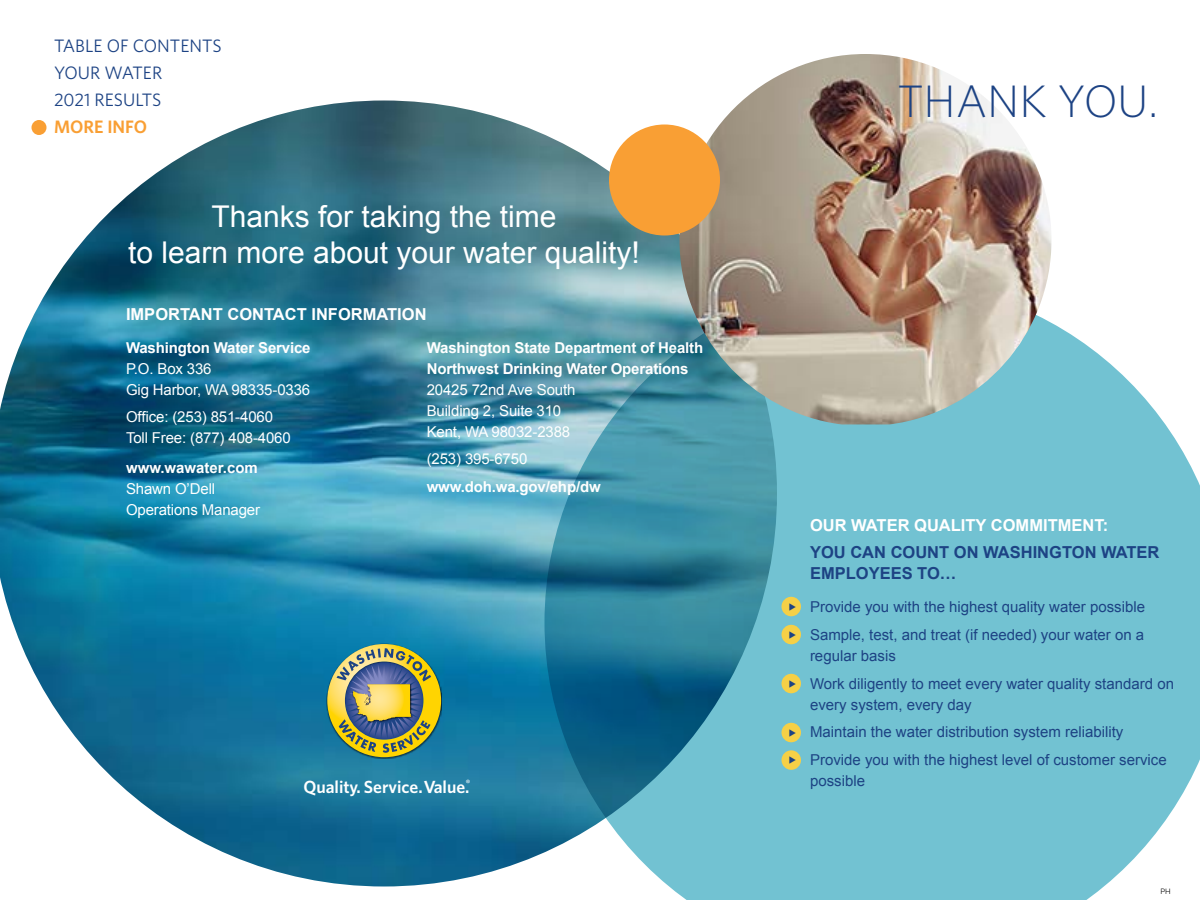
<style>
.page{position:relative;width:1200px;height:900px;background:#fff}
.page>*{position:absolute;margin:0;border:0;box-sizing:border-box;transform-origin:0 0}
.t1{font:300 45.6px "Whitney";color:#1d4384}
.t2{font:30px/36px "Arial";color:#fff;text-align:center}
.t3{font:18px/27px "Whitney";color:#1d4384}
.t4{font:600 18px "Whitney";color:#f99f34}
.t5{font:600 17.55px "Whitney";color:#fff}
.t6{font:700 16.5px "Arial";color:#fff}
.t7{font:700 16.5px/21px "Arial";color:#1d4384}
.t8{font:15px/27.8px "Arial";color:#1d4384}
.t9{font:15px/21px "Arial";letter-spacing:-.01em;color:#fff}
.t10{font:700 15px/21px "Arial";letter-spacing:-.01em;color:#fff}
.t11{font:7.5px "Raleway";color:#000}
</style>
<div class="page">
<img style="left:0;top:100px;width:680px;height:786px">
<svg style="left:544px;top:280px;width:656px;height:620px;background:#6eb7c8"></svg>
<svg style="left:327px;top:644px;width:114px;height:113px;background:#8b9868"></svg>
<img style="left:680px;top:54px;width:372px;height:370px">
<div style="left:609px;top:125px;width:111px;height:111px;background:#f99f34;border-radius:50%"></div>
<div style="left:782px;top:597px;width:19px;height:19px;background:#f6d046;border-radius:50%"></div>
<div style="left:782px;top:625px;width:19px;height:19px;background:#f6d046;border-radius:50%"></div>
<div style="left:782px;top:674px;width:19px;height:19px;background:#f6d046;border-radius:50%"></div>
<div style="left:782px;top:723px;width:19px;height:19px;background:#f6d046;border-radius:50%"></div>
<div style="left:782px;top:750px;width:19px;height:20px;background:#f6d046;border-radius:50%"></div>
<div style="left:32px;top:120px;width:14px;height:15px;background:#f99f34;border-radius:50%"></div>
<svg style="left:790px;top:615px;width:6px;height:11px"></svg>
<svg style="left:790px;top:741px;width:6px;height:11px"></svg>
<p class="t3" style="left:54px;top:32px;width:169px">TABLE OF CONTENTS<br>YOUR WATER<br>2021 RESULTS</p>
<p class="t4" style="left:54px;top:115px;width:95px">MORE INFO</p>
<h2 class="t2" style="left:128px;top:199px;width:513px">Thanks for taking the time<br>to learn more about your water quality!</h2>
<p class="t6" style="left:126px;top:303px;width:302px">IMPORTANT CONTACT INFORMATION</p>
<p class="t10" style="left:126px;top:337px;width:186px">Washington Water Service</p>
<p class="t9" style="left:126px;top:358px;width:186px">P.O. Box 336<br>Gig Harbor, WA 98335-0336</p>
<p class="t9" style="left:126px;top:407px;width:166px">Office: (253) 851-4060<br>Toll Free: (877) 408-4060</p>
<p class="t10" style="left:126px;top:457px;width:133px">www.wawater.com</p>
<p class="t9" style="left:126px;top:478px;width:136px">Shawn O’Dell<br>Operations Manager</p>
<p class="t10" style="left:427px;top:337px;width:278px">Washington State Department of Health<br>Northwest Drinking Water Operations</p>
<p class="t9" style="left:427px;top:379px;width:150px">20425 72nd Ave South<br>Building 2, Suite 310<br>Kent, WA 98032-2388</p>
<p class="t9" style="left:427px;top:449px;width:102px">(253) 395-6750</p>
<p class="t10" style="left:427px;top:477px;width:175px">www.doh.wa.gov/ehp/dw</p>
<p class="t5" style="left:303px;top:775px;width:168px">Quality. Service. Value.<sup>®</sup></p>
<h1 class="t1" style="left:898px;top:71px;width:262px">THANK YOU.</h1>
<p class="t6" style="left:810px;top:514px;width:300px">OUR WATER QUALITY COMMITMENT:</p>
<p class="t7" style="left:810px;top:542px;width:351px">YOU CAN COUNT ON WASHINGTON WATER<br>EMPLOYEES TO…</p>
<p class="t8" style="left:810px;top:593px;width:337px">Provide you with the highest quality water possible<br>Sample, test, and treat (if needed) your water on a</p>
<p class="t8" style="left:810px;top:642px;width:366px">regular basis<br>Work diligently to meet every water quality standard on</p>
<p class="t8" style="left:810px;top:691px;width:358px">every system, every day<br>Maintain the water distribution system reliability<br>Provide you with the highest level of customer service</p>
<p class="t8" style="left:810px;top:767px;width:57px">possible</p>
<p class="t11" style="left:1160px;top:887px;width:12px">PH</p>
</div>
